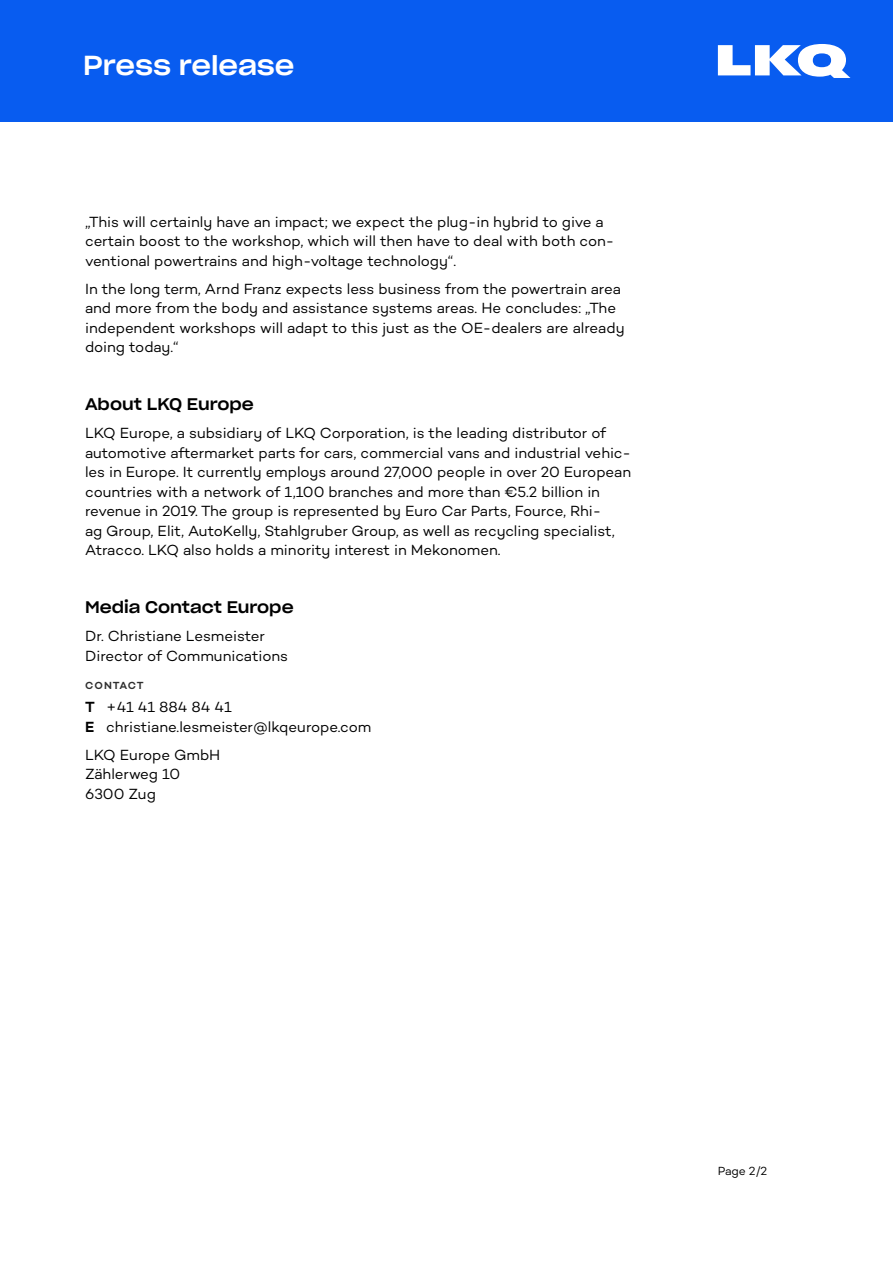
<style>
.page{position:relative;width:893px;height:1263px;background:#fff}
.page>*{position:absolute;margin:0;border:0;box-sizing:border-box;transform-origin:0 0}
.t1{font:27px "Sharp Grotesk Medium 22";color:#fff}
.t2{font:16.5px "Sharp Grotesk Medium 22";color:#000}
.t3{font:15px/19.5px "Campton";letter-spacing:-.005em;color:#000}
.t4{font:12px "Campton";color:#000}
.t5{font:600 10.5px "Campton";letter-spacing:.07em;color:#2e2e2e}
.s1{font-weight:600}
</style>
<div class="page">
<div style="left:0;top:0;width:893px;height:122px;background:#085cf0"></div>
<svg style="left:718px;top:44px;width:132px;height:34px"></svg>
<h1 class="t1" style="left:83px;top:42px;width:213px">Press release</h1>
<p class="t3" style="left:85px;top:212px;width:531px">„This will certainly have an impact; we expect the plug-in hybrid to give a certain boost to the workshop, which will then have to deal with both con&shy;ventional powertrains and high-voltage technology“.</p>
<p class="t3" style="left:85px;top:279px;width:541px">In the long term, Arnd Franz expects less business from the powertrain area and more from the body and assistance systems areas. He concludes: „The independent workshops will adapt to this just as the OE-dealers are already doing today.“</p>
<p class="t2" style="left:85px;top:390px;width:170px">About LKQ Europe</p>
<p class="t3" style="left:85px;top:423px;width:548px">LKQ Europe, a subsidiary of LKQ Corporation, is the leading distributor of automotive aftermarket parts for cars, commercial vans and industrial vehic&shy;les in Europe. It currently employs around 27,000 people in over 20 European countries with a network of 1,100 branches and more than €5.2 billion in revenue in 2019. The group is represented by Euro Car Parts, Fource, Rhi-<br>ag Group, Elit, AutoKelly, Stahlgruber Group, as well as recycling specialist, Atracco. LKQ also holds a minority interest in Mekonomen.</p>
<p class="t2" style="left:85px;top:593px;width:210px">Media Contact Europe</p>
<p class="t3" style="left:85px;top:626px;width:204px">Dr. Christiane Lesmeister<br>Director of Communications</p>
<p class="t5" style="left:85px;top:678px;width:60px">CONTACT</p>
<p class="t3" style="left:85px;top:697px;width:288px"><span class="s1">T</span> +41 41 884 84 41<br><span class="s1">E</span> christiane.lesmeister@lkqeurope.com</p>
<p class="t3" style="left:85px;top:744px;width:137px">LKQ Europe GmbH<br>Zählerweg 10<br>6300 Zug</p>
<p class="t4" style="left:718px;top:1163px;width:51px">Page 2/2</p>
</div>
